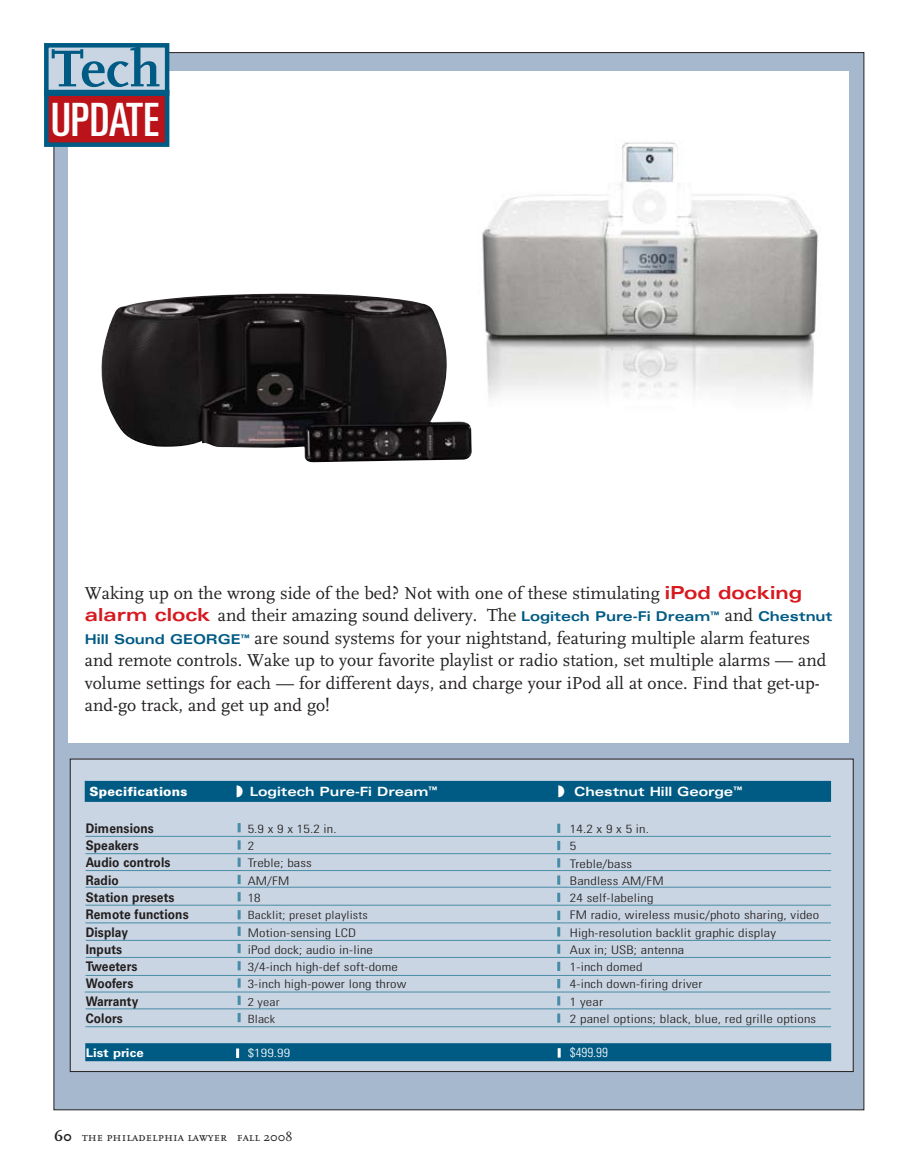
<style>
.page{position:relative;width:918px;height:1175px;background:#fff}
.page>*{position:absolute;margin:0;border:0;box-sizing:border-box;transform-origin:0 0}
.t1{font:700 54px "Scala";color:#005b84}
.t2{font:ultra-condensed 45.9px "Univers LT Std";color:#fff;scale:1.06 1}
.t3{font:18px/22.5px "FF Scala";color:#231f20}
.t4{font:700 13.2px "Univers LT Std";letter-spacing:.01em;color:#231f20;scale:.9 1}
.t5{font:300 condensed 13.2px "Univers LT Std";color:#fff}
.t6{font:700 expanded 12.75px "Univers LT Std";letter-spacing:-.005em;color:#fff}
.t7{font:12.75px "Scala Caps";letter-spacing:.005em;color:#231f20}
.t8{font:900 12.6px "Univers LT Std";letter-spacing:.01em;color:#fff}
.t9{font:300 condensed 11.85px/17.2px "Univers LT Std";letter-spacing:.01em;color:#231f20;scale:1.22 1}
.t10{font:700 11.85px "Univers LT Std";letter-spacing:.01em;color:#fff;scale:1.11 1}
.t11{font:300 condensed 11.85px "Univers LT Std";color:#fff;scale:1.22 1}
.t12{font:300 condensed 11.4px "Univers LT Std";letter-spacing:.01em;color:#231f20;scale:1.22 1}
.s1{font-family:"Univers LT Std";font-weight:700;font-stretch:expanded;color:#d71920}
.s2{font-family:"Univers LT Std";font-weight:700;font-stretch:expanded;font-size:13.5px;color:#005b84}
.s3{font-family:"Scala";font-weight:700;font-size:15px}
</style>
<div class="page">
<div style="left:54px;top:52px;width:810px;height:1058px;background:#a6b8ce"></div>
<div style="left:70px;top:758px;width:784px;height:313px;background:#c9d5e2"></div>
<div style="left:69px;top:71px;width:780px;height:672px;background:#fff"></div>
<div style="left:85px;top:781px;width:746px;height:21px;background:#005b84"></div>
<hr style="left:86px;top:1008px;width:745px;height:1px;background:#488ca7">
<hr style="left:86px;top:940px;width:745px;height:1px;background:#488ca7">
<hr style="left:86px;top:853px;width:745px;height:1px;background:#488ca7">
<hr style="left:85px;top:922px;width:746px;height:1px;background:#488ca7">
<hr style="left:85px;top:836px;width:746px;height:1px;background:#488ca7">
<hr style="left:85px;top:975px;width:746px;height:1px;background:#488ca7">
<hr style="left:85px;top:991px;width:745px;height:1px;background:#488ca7">
<hr style="left:86px;top:870px;width:745px;height:1px;background:#488ca7">
<hr style="left:85px;top:1026px;width:746px;height:1px;background:#488ca7">
<hr style="left:85px;top:886px;width:746px;height:1px;background:#488ca7">
<hr style="left:85px;top:904px;width:746px;height:1px;background:#488ca7">
<div style="left:85px;top:1043px;width:746px;height:18px;background:#005b84"></div>
<svg style="left:236px;top:1048px;width:3px;height:9px"></svg>
<svg style="left:558px;top:1048px;width:3px;height:9px"></svg>
<img style="left:101px;top:294px;width:371px;height:168px">
<img style="left:482px;top:142px;width:336px;height:256px">
<svg style="left:44px;top:43px;width:128px;height:106px;background:#9c7080"></svg>
<svg style="left:238px;top:926px;width:3px;height:9px"></svg>
<svg style="left:238px;top:910px;width:3px;height:9px"></svg>
<svg style="left:238px;top:944px;width:3px;height:9px"></svg>
<svg style="left:238px;top:961px;width:3px;height:9px"></svg>
<svg style="left:238px;top:978px;width:3px;height:9px"></svg>
<svg style="left:238px;top:995px;width:3px;height:9px"></svg>
<svg style="left:238px;top:823px;width:3px;height:9px"></svg>
<svg style="left:238px;top:840px;width:3px;height:9px"></svg>
<svg style="left:238px;top:857px;width:3px;height:9px"></svg>
<svg style="left:238px;top:875px;width:3px;height:9px"></svg>
<svg style="left:238px;top:892px;width:3px;height:9px"></svg>
<svg style="left:238px;top:1012px;width:3px;height:10px"></svg>
<svg style="left:557px;top:927px;width:3px;height:9px"></svg>
<svg style="left:557px;top:910px;width:3px;height:10px"></svg>
<svg style="left:557px;top:944px;width:3px;height:9px"></svg>
<svg style="left:557px;top:961px;width:3px;height:10px"></svg>
<svg style="left:557px;top:979px;width:3px;height:9px"></svg>
<svg style="left:557px;top:996px;width:3px;height:9px"></svg>
<svg style="left:557px;top:823px;width:3px;height:10px"></svg>
<svg style="left:557px;top:841px;width:3px;height:9px"></svg>
<svg style="left:557px;top:858px;width:3px;height:9px"></svg>
<svg style="left:557px;top:875px;width:3px;height:9px"></svg>
<svg style="left:557px;top:892px;width:3px;height:10px"></svg>
<svg style="left:557px;top:1013px;width:3px;height:9px"></svg>
<hr style="left:86px;top:957px;width:745px;height:1px;background:#488ca7">
<h1 class="t1" style="left:51px;top:38px;width:111px">Tech</h1>
<h2 class="t2" style="left:51px;top:93px;width:103px">UPDATE</h2>
<p class="t3" style="left:85px;top:581px;width:749px">Waking up on the wrong side of the bed? Not with one of these stimulating <span class="s1">iPod docking alarm clock</span> and their amazing sound delivery. The <span class="s2">Logitech Pure-Fi Dream</span><sup>™</sup> and <span class="s2">Chestnut H ill Sound GEORGE</span><sup>™</sup> are sound systems for your nightstand, featuring multiple alarm features and remote controls. Wake up to your favorite playlist or radio station, set multiple alarms — and volume settings for each — for different days, and charge your iPod all at once. Find that get-up&shy;and-go track, and get up and go!</p>
<p class="t8" style="left:90px;top:783px;width:99px">Specifications</p>
<p class="t6" style="left:236px;top:784px;width:203px">◗ Logitech Pure-Fi Dream<sup>™</sup></p>
<p class="t6" style="left:558px;top:784px;width:186px">◗ Chestnut Hill George<sup>™</sup></p>
<p class="t4" style="left:86px;top:820px;width:77px">Dimensions</p>
<p class="t9" style="left:248px;top:820px;width:74px">5.9 x 9 x 15.2 in.</p>
<p class="t4" style="left:86px;top:837px;width:60px">Speakers</p>
<p class="t9" style="left:248px;top:837px;width:7px">2</p>
<p class="t4" style="left:86px;top:855px;width:96px">Audio controls</p>
<p class="t9" style="left:248px;top:854px;width:54px">Treble; bass</p>
<p class="t4" style="left:86px;top:872px;width:38px">Radio</p>
<p class="t9" style="left:248px;top:872px;width:36px">AM/FM</p>
<p class="t4" style="left:86px;top:889px;width:100px">Station presets</p>
<p class="t9" style="left:248px;top:889px;width:12px">18</p>
<p class="t4" style="left:86px;top:906px;width:116px">Remote functions</p>
<p class="t12" style="left:248px;top:908px;width:100px">Backlit; preset playlists</p>
<p class="t4" style="left:86px;top:924px;width:49px">Display</p>
<p class="t9" style="left:248px;top:923px;width:91px">Motion-sensing LCD</p>
<p class="t4" style="left:86px;top:941px;width:42px">Inputs</p>
<p class="t9" style="left:248px;top:941px;width:104px">iPod dock; audio in-line</p>
<p class="t4" style="left:86px;top:958px;width:59px">Tweeters</p>
<p class="t9" style="left:248px;top:958px;width:125px">3/4-inch high-def soft-dome</p>
<p class="t4" style="left:86px;top:975px;width:54px">Woofers</p>
<p class="t9" style="left:248px;top:975px;width:132px">3-inch high-power long throw</p>
<p class="t4" style="left:86px;top:993px;width:60px">Warranty</p>
<p class="t12" style="left:248px;top:994px;width:28px">2 year</p>
<p class="t4" style="left:86px;top:1010px;width:43px">Colors</p>
<p class="t12" style="left:248px;top:1012px;width:24px">Black</p>
<p class="t10" style="left:86px;top:1046px;width:54px">List price</p>
<p class="t11" style="left:248px;top:1046px;width:36px">$199.99</p>
<p class="t7" style="left:54px;top:1130px;width:240px"><span class="s3">60</span> the philadelphia lawyer fall 2008</p>
<p class="t9" style="left:570px;top:820px;width:206px">14.2 x 9 x 5 in.<br>5<br>Treble/bass<br>Bandless AM/FM<br>24 self-labeling<br>FM radio, wireless music/photo sharing, video<br>High-resolution backlit graphic display<br>Aux in; USB; antenna<br>1-inch domed<br>4-inch down-firing driver<br>1 year<br>2 panel options; black, blue, red grille options</p>
<p class="t5" style="left:570px;top:1044px;width:39px">$499.99</p>
</div>
